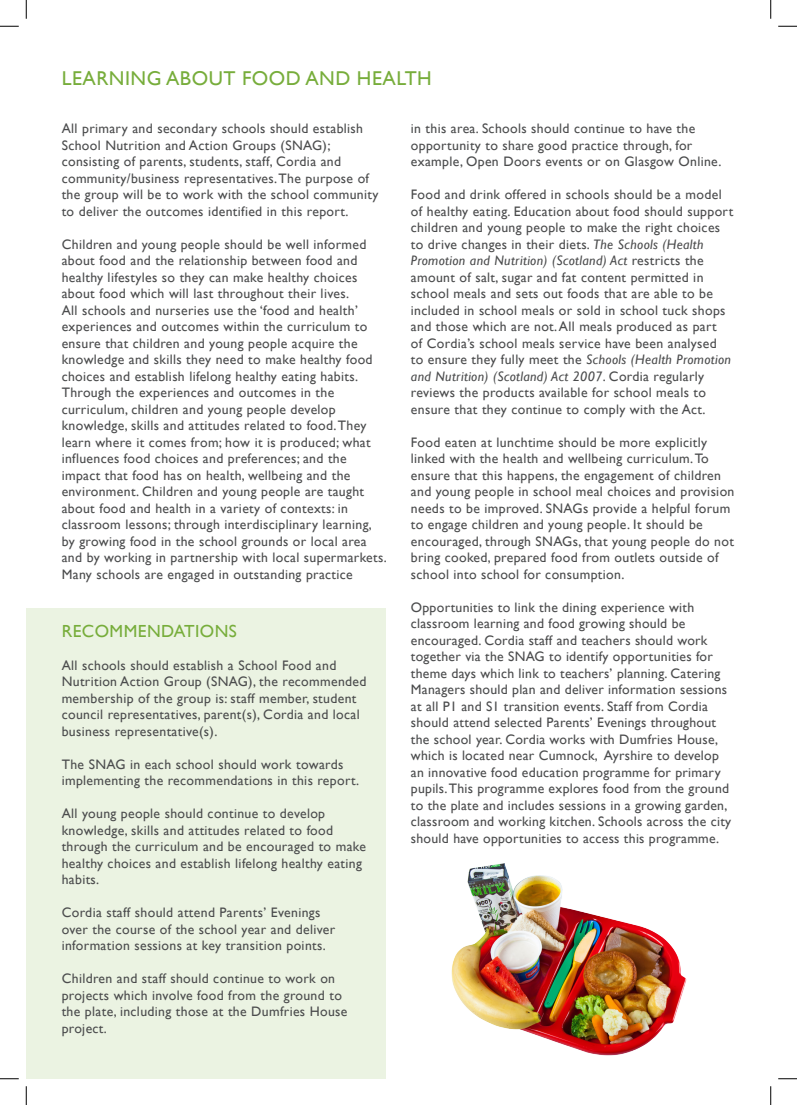
<style>
.page{position:relative;width:797px;height:1105px;background:#fff}
.page>*{position:absolute;margin:0;border:0;box-sizing:border-box;transform-origin:0 0}
.t1{font:20px "Gill Sans";letter-spacing:.025em;color:#77ad3b}
.t2{font:17.5px "Gill Sans";letter-spacing:.025em;color:#77ad3b}
.t3{font:13.75px/16.5px "Gill Sans";letter-spacing:.025em;color:#4b4c4d}
.s1{font-style:italic}
</style>
<div class="page">
<div style="left:26px;top:608px;width:360px;height:471px;background:#ebf3e2"></div>
<img style="left:451px;top:863px;width:236px;height:193px">
<svg style="left:0;top:25px;width:19px;height:2px"></svg>
<svg style="left:778px;top:25px;width:19px;height:2px"></svg>
<svg style="left:0;top:1078px;width:19px;height:1px"></svg>
<svg style="left:778px;top:1078px;width:19px;height:1px"></svg>
<svg style="left:25px;top:0;width:2px;height:19px"></svg>
<svg style="left:25px;top:1086px;width:2px;height:19px"></svg>
<svg style="left:770px;top:0;width:1px;height:19px"></svg>
<svg style="left:770px;top:1086px;width:1px;height:19px"></svg>
<p class="t1" style="left:62px;top:67px;width:371px">LEARNING ABOUT FOOD AND HEALTH</p>
<p class="t3" style="left:62px;top:121px;width:318px">All primary and secondary schools should establish School Nutrition and Action Groups (SNAG); consisting of parents, students, staff, Cordia and community/business representatives. The purpose of the group will be to work with the school community to deliver the outcomes identified in this report.</p>
<p class="t3" style="left:62px;top:236px;width:312px">Children and young people should be well informed about food and the relationship between food and healthy lifestyles so they can make healthy choices about food which will last throughout their lives.<br>All schools and nurseries use the ‘food and health’ experiences and outcomes within the curriculum to ensure that children and young people acquire the knowledge and skills they need to make healthy food choices and establish lifelong healthy eating habits.</p>
<p class="t3" style="left:62px;top:385px;width:326px">Through the experiences and outcomes in the curriculum, children and young people develop knowledge, skills and attitudes related to food. They learn where it comes from; how it is produced; what influences food choices and preferences; and the impact that food has on health, wellbeing and the environment. Children and young people are taught about food and health in a variety of contexts: in classroom lessons; through interdisciplinary learning, by growing food in the school grounds or local area and by working in partnership with local supermarkets.<br>Many schools are engaged in outstanding practice</p>
<p class="t2" style="left:62px;top:621px;width:177px">RECOMMENDATIONS</p>
<p class="t3" style="left:62px;top:657px;width:306px">All schools should establish a School Food and Nutrition Action Group (SNAG), the recommended membership of the group is: staff member, student council representatives, parent(s), Cordia and local business representative(s).</p>
<p class="t3" style="left:62px;top:756px;width:299px">The SNAG in each school should work towards implementing the recommendations in this report.</p>
<p class="t3" style="left:62px;top:806px;width:306px">All young people should continue to develop knowledge, skills and attitudes related to food through the curriculum and be encouraged to make healthy choices and establish lifelong healthy eating habits.</p>
<p class="t3" style="left:62px;top:905px;width:275px">Cordia staff should attend Parents’ Evenings over the course of the school year and deliver information sessions at key transition points.</p>
<p class="t3" style="left:62px;top:971px;width:287px">Children and staff should continue to work on projects which involve food from the ground to the plate, including those at the Dumfries House project.</p>
<p class="t3" style="left:411px;top:121px;width:312px">in this area. Schools should continue to have the opportunity to share good practice through, for example, Open Doors events or on Glasgow Online.</p>
<p class="t3" style="left:411px;top:187px;width:324px">Food and drink offered in schools should be a model of healthy eating. Education about food should support children and young people to make the right choices to drive changes in their diets. <span class="s1">The Schools (Health Promotion and Nutrition) (Scotland) Act</span> restricts the amount of salt, sugar and fat content permitted in school meals and sets out foods that are able to be included in school meals or sold in school tuck shops and those which are not. All meals produced as part<br>of Cordia’s school meals service have been analysed<br>to ensure they fully meet the <span class="s1">Schools (Health Promotion and Nutrition) (Scotland) Act 2007</span>. Cordia regularly reviews the products available for school meals to ensure that they continue to comply with the Act.</p>
<p class="t3" style="left:411px;top:434px;width:325px">Food eaten at lunchtime should be more explicitly linked with the health and wellbeing curriculum. To ensure that this happens, the engagement of children and young people in school meal choices and provision needs to be improved. SNAGs provide a helpful forum to engage children and young people. It should be encouraged, through SNAGs, that young people do not bring cooked, prepared food from outlets outside of school into school for consumption.</p>
<p class="t3" style="left:411px;top:599px;width:322px">Opportunities to link the dining experience with classroom learning and food growing should be encouraged. Cordia staff and teachers should work together via the SNAG to identify opportunities for theme days which link to teachers’ planning. Catering Managers should plan and deliver information sessions at all P1 and S1 transition events. Staff from Cordia should attend selected Parents’ Evenings throughout the school year. Cordia works with Dumfries House, which is located near Cumnock, Ayrshire to develop an innovative food education programme for primary pupils. This programme explores food from the ground to the plate and includes sessions in a growing garden, classroom and working kitchen. Schools across the city should have opportunities to access this programme.</p>
</div>
